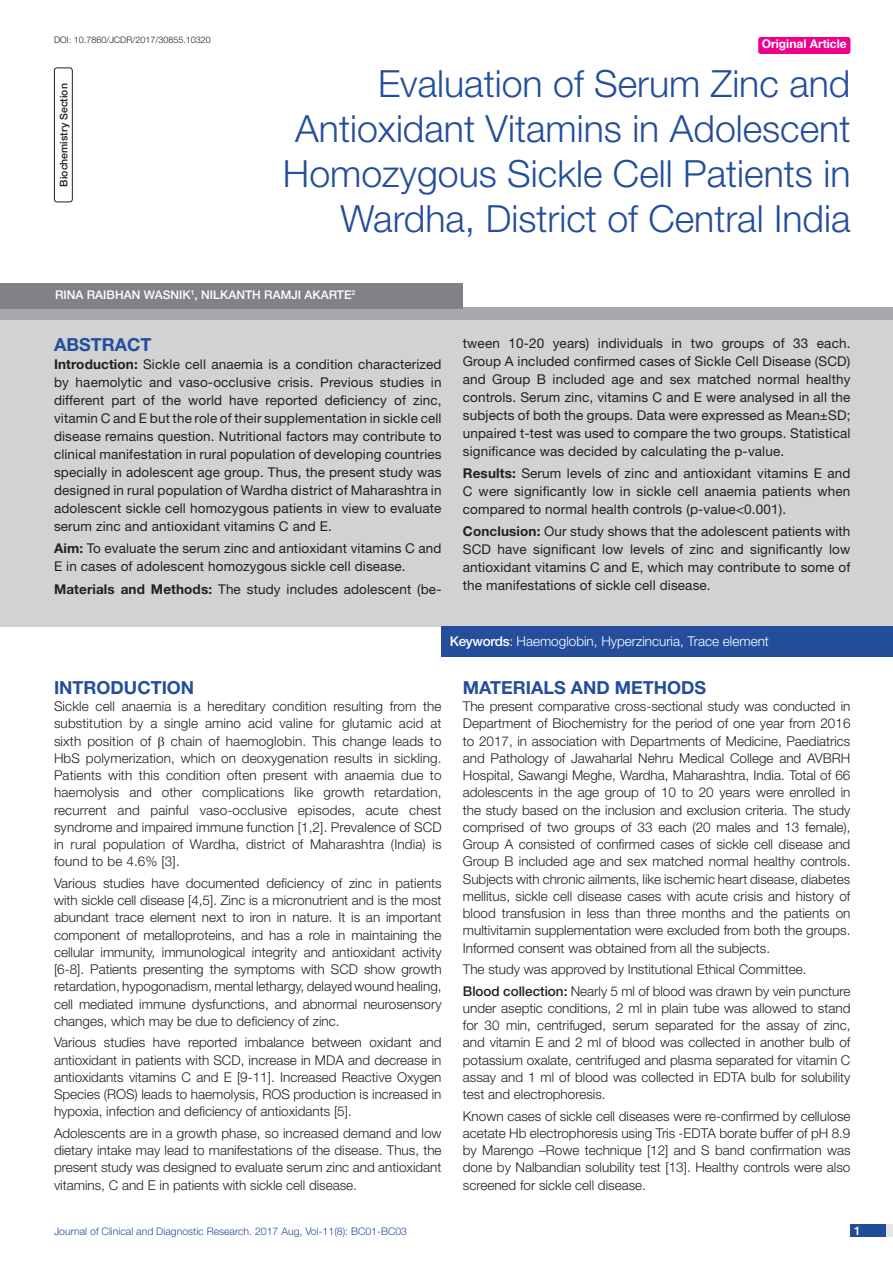
<style>
.page{position:relative;width:893px;height:1263px;background:#fff}
.page>*{position:absolute;margin:0;border:0;box-sizing:border-box;transform-origin:0 0}
.t1{font:300 37.5px/45px "Helvetica Neue";color:#244e9b;text-align:right}
.Heading{font:700 18px "Helvetica Neue";color:#244e9b}
.Abstract_head{font:700 18px "Helvetica Neue";color:#244e9b}
.Body_text{font:300 13.5px/17.2px "Helvetica Neue";color:#231f20;text-align:justify}
.Abstract_Text{font:13.5px/18px "Helvetica Neue";letter-spacing:.01em;color:#231f20;text-align:justify}
.Body_text-2{font:300 13.5px "Helvetica Neue";color:#fff}
.Author{font:500 12px "Helvetica Neue";color:#fff}
.t2{font:700 12px "Helvetica Neue";color:#fff}
.t3{font:300 10.5px "Helvetica Neue";color:#244e9b}
.section{font:500 10.5px "Helvetica Neue";color:#231f20}
.DOI{font:300 9px "Helvetica Neue";color:#231f20}
.s1{font-weight:700}
.s2{font-weight:500}
</style>
<div class="page">
<div style="left:850px;top:1224px;width:43px;height:13px;background:#e6e7e9"></div>
<div style="left:850px;top:1224px;width:35px;height:13px;background:#214c99"></div>
<div style="left:758px;top:37px;width:92px;height:17px;background:#ed028c;border-radius:3px"></div>
<div style="left:54px;top:67px;width:19px;height:135px;border:1px solid #231f20;border-radius:3px"></div>
<div style="left:0;top:308px;width:893px;height:12px;background:#a8a9ad"></div>
<div style="left:0;top:283px;width:463px;height:26px;background:#808285"></div>
<div style="left:0;top:320px;width:893px;height:306px;background:#d1d2d4"></div>
<div style="left:442px;top:626px;width:451px;height:30px;background:#244e9b"></div>
<p class="DOI" style="left:54px;top:35px;width:158px">DOI: 10.7860/JCDR/2017/30855.10320</p>
<p class="t2" style="left:762px;top:37px;width:87px">Original Article</p>
<p class="section" style="left:57px;top:187px;width:105px;rotate:-90deg">Biochemistry Section</p>
<p class="t1" style="left:283px;top:60px;width:569px">Evaluation of Serum Zinc and Antioxidant Vitamins in Adolescent Homozygous Sickle Cell Patients in Wardha, District of Central India</p>
<p class="Author" style="left:55px;top:287px;width:302px">RINA RAIBHAN WASNIK<sup>1</sup>, NILKANTH RAMJI AKARTE<sup>2</sup></p>
<p class="Abstract_head" style="left:54px;top:333px;width:99px">ABSTRACT</p>
<p class="Abstract_Text" style="left:54px;top:355px;width:389px"><span class="s1">Introduction:</span> Sickle cell anaemia is a condition characterized by haemolytic and vaso-occlusive crisis. Previous studies in different part of the world have reported deficiency of zinc, vitamin C and E but the role of their supplementation in sickle cell disease remains question. Nutritional factors may contribute to clinical manifestation in rural population of developing countries specially in adolescent age group. Thus, the present study was designed in rural population of Wardha district of Maharashtra in adolescent sickle cell homozygous patients in view to evaluate serum zinc and antioxidant vitamins C and E.</p>
<p class="Abstract_Text" style="left:54px;top:539px;width:389px"><span class="s1">Aim:</span> To evaluate the serum zinc and antioxidant vitamins C and<br>E in cases of adolescent homozygous sickle cell disease.</p>
<p class="Abstract_Text" style="left:54px;top:580px;width:388px"><span class="s1">Materials and Methods:</span> The study includes adolescent (be-</p>
<p class="Abstract_Text" style="left:463px;top:334px;width:389px">tween 10-20 years) individuals in two groups of 33 each.<br>Group A included confirmed cases of Sickle Cell Disease (SCD) and Group B included age and sex matched normal healthy controls. Serum zinc, vitamins C and E were analysed in all the subjects of both the groups. Data were expressed as Mean±SD; unpaired t-test was used to compare the two groups. Statistical significance was decided by calculating the p-value.</p>
<p class="Abstract_Text" style="left:463px;top:464px;width:389px"><span class="s1">Results:</span> Serum levels of zinc and antioxidant vitamins E and C were significantly low in sickle cell anaemia patients when compared to normal health controls (p-value&lt;0.001).</p>
<p class="Abstract_Text" style="left:463px;top:522px;width:389px"><span class="s1">Conclusion:</span> Our study shows that the adolescent patients with SCD have significant low levels of zinc and significantly low antioxidant vitamins C and E, which may contribute to some of the manifestations of sickle cell disease.</p>
<p class="Body_text-2" style="left:450px;top:633px;width:321px"><span class="s2">Keywords</span>: Haemoglobin, Hyperzincuria, Trace element</p>
<p class="Heading" style="left:54px;top:676px;width:142px">INTRODUCTION</p>
<p class="Body_text" style="left:54px;top:697px;width:389px">Sickle cell anaemia is a hereditary condition resulting from the substitution by a single amino acid valine for glutamic acid at sixth position of</p>
<p class="Body_text" style="left:54px;top:732px;width:389px;text-indent:117px">chain of haemoglobin. This change leads to HbS polymerization, which on deoxygenation results in sickling.<br>Patients with this condition often present with anaemia due to haemolysis and other complications like growth retardation, recurrent and painful vaso-occlusive episodes, acute chest syndrome and impaired immune function [1,2]. Prevalence of SCD in rural population of Wardha, district of Maharashtra (India) is found to be 4.6% [3].</p>
<p class="Body_text" style="left:54px;top:874px;width:389px">Various studies have documented deficiency of zinc in patients with sickle cell disease [4,5]. Zinc is a micronutrient and is the most abundant trace element next to iron in nature. It is an important component of metalloproteins, and has a role in maintaining the cellular immunity, immunological integrity and antioxidant activity [6-8]. Patients presenting the symptoms with SCD show growth retardation, hypogonadism, mental lethargy, delayed wound healing, cell mediated immune dysfunctions, and abnormal neurosensory changes, which may be due to deficiency of zinc.</p>
<p class="Body_text" style="left:54px;top:1034px;width:389px">Various studies have reported imbalance between oxidant and antioxidant in patients with SCD, increase in MDA and decrease in antioxidants vitamins C and E [9-11]. Increased Reactive Oxygen Species (ROS) leads to haemolysis, ROS production is increased in hypoxia, infection and deficiency of antioxidants [5].</p>
<p class="Body_text" style="left:54px;top:1124px;width:389px">Adolescents are in a growth phase, so increased demand and low dietary intake may lead to manifestations of the disease. Thus, the present study was designed to evaluate serum zinc and antioxidant vitamins, C and E in patients with sickle cell disease.</p>
<p class="Heading" style="left:463px;top:676px;width:245px">MATERIALS AND METHODS</p>
<p class="Body_text" style="left:463px;top:697px;width:389px">The present comparative cross-sectional study was conducted in Department of Biochemistry for the period of one year from 2016 to 2017, in association with Departments of Medicine, Paediatrics and Pathology of Jawaharlal Nehru Medical College and AVBRH Hospital, Sawangi Meghe, Wardha, Maharashtra, India. Total of 66 adolescents in the age group of 10 to 20 years were enrolled in the study based on the inclusion and exclusion criteria. The study comprised of two groups of 33 each (20 males and 13 female), Group A consisted of confirmed cases of sickle cell disease and Group B included age and sex matched normal healthy controls.<br>Subjects with chronic ailments, like ischemic heart disease, diabetes mellitus, sickle cell disease cases with acute crisis and history of blood transfusion in less than three months and the patients on multivitamin supplementation were excluded from both the groups.<br>Informed consent was obtained from all the subjects.</p>
<p class="Body_text" style="left:463px;top:960px;width:345px">The study was approved by Institutional Ethical Committee.</p>
<p class="Body_text" style="left:463px;top:982px;width:389px"><span class="s2">Blood collection:</span> Nearly 5 ml of blood was drawn by vein puncture under aseptic conditions, 2 ml in plain tube was allowed to stand for 30 min, centrifuged, serum separated for the assay of zinc, and vitamin E and 2 ml of blood was collected in another bulb of potassium oxalate, centrifuged and plasma separated for vitamin C assay and 1 ml of blood was collected in EDTA bulb for solubility test and electrophoresis.</p>
<p class="Body_text" style="left:463px;top:1107px;width:389px">Known cases of sickle cell diseases were re-confirmed by cellulose acetate Hb electrophoresis using Tris -EDTA borate buffer of pH 8.9 by Marengo –Rowe technique [12] and S band confirmation was done by Nalbandian solubility test [13]. Healthy controls were also screened for sickle cell disease.</p>
<p class="t3" style="left:54px;top:1225px;width:355px">Journal of Clinical and Diagnostic Research. 2017 Aug, Vol-11(8): BC01-BC03</p>
<p class="Author" style="left:854px;top:1223px;width:8px">1</p>
</div>
